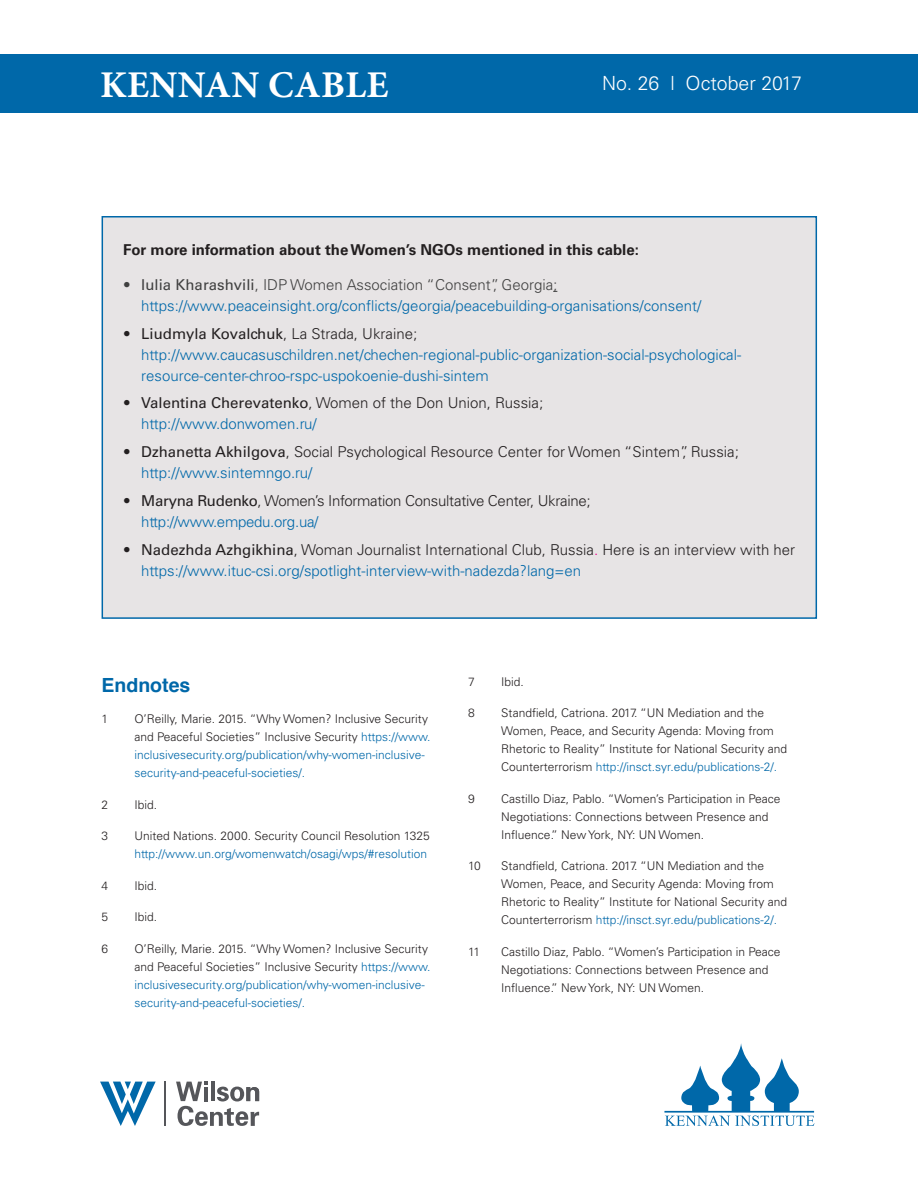
<style>
.page{position:relative;width:918px;height:1188px;background:#fff}
.page>*{position:absolute;margin:0;border:0;box-sizing:border-box;transform-origin:0 0}
.t1{font:700 37.8px "Minion Pro";letter-spacing:.01em;color:#fff}
.t2{font:300 19.5px "Univers LT Std";color:#fff}
.t3{font:700 19.5px "Helvetica";color:#0068a9}
.t4{font:300 15px/21px "Univers LT Std";color:#231f20}
.t5{font:300 15px/21px "Univers LT Std";color:#0068a9}
.t6{font:300 15px/21px "Univers LT Std";letter-spacing:-.02em;color:#231f20}
.t7{font:700 15px "Univers LT Std";color:#231f20}
.t8{font:300 12px/18px "Univers LT Std";color:#231f20}
.t9{font:300 12px/18px "Univers LT Std";color:#0068a9}
.s1{color:#404040}
.s2{font-weight:400;color:#404040}
.s3{color:#231f20}
.s4{font-weight:400;color:#231f20}
.s5{font-weight:400}
.s6{color:#0068a9}
.s7{color:#ed028c}
</style>
<div class="page">
<div style="left:0;top:54px;width:918px;height:59px;background:#0068a9"></div>
<svg style="left:664px;top:1043px;width:151px;height:83px"></svg>
<hr style="left:164px;top:1082px;width:2px;height:44px;background:#55565a">
<svg style="left:176px;top:1082px;width:83px;height:44px"></svg>
<svg style="left:100px;top:1082px;width:56px;height:44px"></svg>
<div style="left:102px;top:217px;width:714px;height:401px;background:#e7e4e5"></div>
<div style="left:102px;top:216px;width:715px;height:403px;border:2px solid #0068a9"></div>
<h1 class="t1" style="left:100px;top:58px;width:290px">KENNAN CABLE</h1>
<h2 class="t2" style="left:602px;top:72px;width:201px">No. 26 l October 2017</h2>
<p class="t7" style="left:123px;top:241px;width:517px">For more information about the Women’s NGOs mentioned in this cable:</p>
<p class="t5" style="left:141px;top:274px;width:561px;text-indent:-18px"><span class="s1">•</span> <span class="s2">Iulia Kharashvili</span><span class="s1">, IDP Women Association “Consent”, Georgia; </span>https://www.peaceinsight.org/conflicts/georgia/peacebuilding-organisations/consent/</p>
<p class="t5" style="left:141px;top:323px;width:601px;text-indent:-18px"><span class="s3">•</span> <span class="s4">Liudmyla Kovalchuk</span><span class="s3">, La Strada, Ukraine; </span>http://www.caucasuschildren.net/chechen-regional-public-organization-social-psychological&shy;resource-center-chroo-rspc-uspokoenie-dushi-sintem</p>
<p class="t4" style="left:141px;top:393px;width:403px;text-indent:-18px">• <span class="s5">Valentina Cherevatenko</span>, Women of the Don Union, Russia; <span class="s6">http://www.donwomen.ru/</span></p>
<p class="t4" style="left:141px;top:441px;width:599px;text-indent:-18px">• <span class="s5">Dzhanetta Akhilgova</span>, Social Psychological Resource Center for Women “Sintem”, Russia; <span class="s6">http://www.sintemngo.ru/</span></p>
<p class="t6" style="left:141px;top:490px;width:451px;text-indent:-18px">• <span class="s5">Maryna Rudenko</span>, Women’s Information Consultative Center, Ukraine; <span class="s6">http://www.empedu.org.ua/</span></p>
<p class="t4" style="left:141px;top:539px;width:656px;text-indent:-18px">• <span class="s5">Nadezhda Azhgikhina</span>, Woman Journalist International Club, Russia<span class="s7">.</span> Here is an interview with her <span class="s6">https://www.ituc-csi.org/spotlight-interview-with-nadezda?lang=en</span></p>
<h2 class="t3" style="left:102px;top:669px;width:90px">Endnotes</h2>
<p class="t8" style="left:102px;top:710px;width:8px">1</p>
<p class="t9" style="left:135px;top:710px;width:297px"><span class="s3">O’Reilly, Marie. 2015. “Why Women? Inclusive Security and Peaceful Societies” Inclusive Security</span> https://www. inclusivesecurity.org/publication/why-women-inclusive&shy;security-and-peaceful-societies/.</p>
<p class="t8" style="left:102px;top:796px;width:8px">2</p>
<p class="t8" style="left:135px;top:796px;width:24px">Ibid.</p>
<p class="t8" style="left:102px;top:827px;width:8px">3</p>
<p class="t8" style="left:135px;top:827px;width:297px">United Nations. 2000. Security Council Resolution 1325</p>
<p class="t9" style="left:135px;top:845px;width:294px">http://www.un.org/womenwatch/osagi/wps/#resolution</p>
<p class="t8" style="left:102px;top:877px;width:8px">4</p>
<p class="t8" style="left:135px;top:877px;width:24px">Ibid.</p>
<p class="t8" style="left:102px;top:908px;width:8px">5</p>
<p class="t8" style="left:135px;top:908px;width:24px">Ibid.</p>
<p class="t8" style="left:102px;top:940px;width:8px">6</p>
<p class="t9" style="left:135px;top:940px;width:297px"><span class="s3">O’Reilly, Marie. 2015. “Why Women? Inclusive Security and Peaceful Societies” Inclusive Security</span> https://www. inclusivesecurity.org/publication/why-women-inclusive&shy;security-and-peaceful-societies/.</p>
<p class="t8" style="left:468px;top:673px;width:8px">7</p>
<p class="t8" style="left:501px;top:673px;width:24px">Ibid.</p>
<p class="t8" style="left:468px;top:704px;width:8px">8</p>
<p class="t8" style="left:501px;top:704px;width:287px">Standfield, Catriona. 2017. “UN Mediation and the Women, Peace, and Security Agenda: Moving from Rhetoric to Reality” Institute for National Security and Counterterrorism <span class="s6">http://insct.syr.edu/publications-2/.</span></p>
<p class="t8" style="left:468px;top:790px;width:8px">9</p>
<p class="t8" style="left:501px;top:790px;width:281px">Castillo Diaz, Pablo. “Women’s Participation in Peace<br>Negotiations: Connections between Presence and<br>Influence.” New York, NY: UN Women.</p>
<p class="t8" style="left:468px;top:857px;width:14px">10</p>
<p class="t8" style="left:501px;top:857px;width:287px">Standfield, Catriona. 2017. “UN Mediation and the Women, Peace, and Security Agenda: Moving from Rhetoric to Reality” Institute for National Security and Counterterrorism <span class="s6">http://insct.syr.edu/publications-2/.</span></p>
<p class="t8" style="left:468px;top:943px;width:13px">11</p>
<p class="t8" style="left:501px;top:943px;width:281px">Castillo Diaz, Pablo. “Women’s Participation in Peace<br>Negotiations: Connections between Presence and<br>Influence.” New York, NY: UN Women.</p>
</div>
